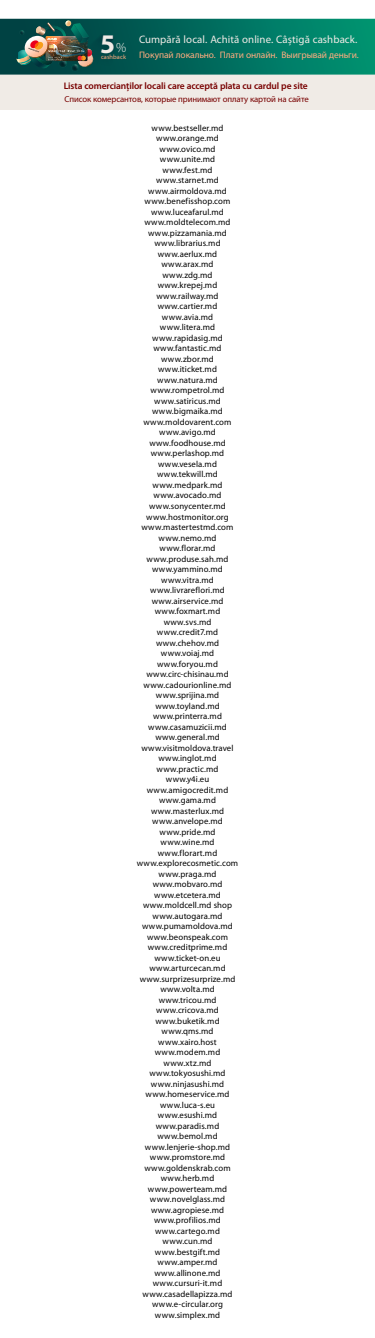
<style>
.page{position:relative;width:375px;height:1338px;background:#fff}
.page>*{position:absolute;margin:0;border:0;box-sizing:border-box;transform-origin:0 0}
.t1{font:700 27.02px "Myriad Pro";color:#f0ebe6}
.t2{font:10.85px "Myriad Pro";letter-spacing:.005em;color:#f0ebe6}
.t3{font:600 9.53px "Myriad Pro";letter-spacing:-.015em;color:#780000}
.t4{font:9.45px "Myriad Pro";letter-spacing:-.01em;color:#ffac7f}
.t5{font:8.75px/10.5px "Myriad Pro";letter-spacing:.015em;color:#000;text-align:center}
.t6{font:8.72px "Myriad Pro";letter-spacing:-.015em;color:#780000}
.t7{font:6.35px "Myriad Pro";letter-spacing:.01em;color:#ffac7f}
.s1{font-weight:300;font-size:13.75px}
</style>
<div class="page">
<div style="left:0;top:75px;width:375px;height:35px;background:#f0ebe6"></div>
<svg style="left:104px;top:19px;width:271px;height:56px;background:#017562"></svg>
<img style="left:0;top:19px;width:104px;height:56px">
<img style="left:24px;top:19px;width:28px;height:1px">
<img style="left:54px;top:19px;width:23px;height:1px">
<img style="left:69px;top:25px;width:55px;height:50px">
<img style="left:16px;top:20px;width:99px;height:52px">
<h1 class="t1" style="left:100px;top:26px;width:28px">5<span class="s1">%</span></h1>
<p class="t7" style="left:101px;top:53px;width:26px">cashback</p>
<p class="t2" style="left:139px;top:33px;width:220px">Cumpără local. Achită online. Câștigă cashback.</p>
<p class="t4" style="left:139px;top:49px;width:221px">Покупай локально. Плати онлайн. Выигрывай деньги.</p>
<p class="t3" style="left:64px;top:79px;width:246px">Lista comercianților locali care acceptă plata cu cardul pe site</p>
<p class="t6" style="left:65px;top:93px;width:246px">Список комерсантов, которые принимают оплату картой на сайте</p>
<p class="t5" style="left:137px;top:122px;width:103px">www.bestseller.md www.orange.md www.ovico.md www.unite.md www.fest.md www.starnet.md www.airmoldova.md www.benefisshop.com www.luceafarul.md www.moldtelecom.md www.pizzamania.md www.librarius.md www.aerlux.md www.arax.md www.zdg.md www.krepej.md www.railway.md www.cartier.md www.avia.md www.litera.md www.rapidasig.md www.fantastic.md www.zbor.md www.iticket.md www.natura.md www.rompetrol.md www.satiricus.md www.bigmaika.md www.moldovarent.com www.avigo.md www.foodhouse.md www.perlashop.md www.vesela.md www.tekwill.md www.medpark.md www.avocado.md www.sonycenter.md www.hostmonitor.org www.mastertestmd.com www.nemo.md www.florar.md www.produse.sah.md www.yammino.md www.vitra.md www.livrareflori.md www.airservice.md www.foxmart.md www.svs.md www.credit7.md www.chehov.md www.voiaj.md www.foryou.md www.circ-chisinau.md www.cadourionline.md www.sprijina.md www.toyland.md www.printerra.md www.casamuzicii.md www.general.md www.visitmoldova.travel www.inglot.md www.practic.md www.y4i.eu www.amigocredit.md www.gama.md www.masterlux.md www.anvelope.md www.pride.md www.wine.md www.florart.md www.explorecosmetic.com www.praga.md www.mobvaro.md www.etcetera.md www.moldcell.md shop www.autogara.md www.pumamoldova.md www.beonspeak.com www.creditprime.md www.ticket-on.eu www.arturcecan.md www.surprizesurprize.md www.volta.md www.tricou.md www.cricova.md www.buketik.md www.qms.md www.xairo.host www.modem.md www.xtz.md www.tokyosushi.md www.ninjasushi.md www.homeservice.md www.luca-s.eu www.esushi.md www.paradis.md www.bemol.md www.lenjerie-shop.md www.promstore.md www.goldenskrab.com www.herb.md www.powerteam.md www.novelglass.md www.agropiese.md www.profilios.md www.cartego.md www.cun.md www.bestgift.md www.amper.md www.allinone.md www.cursuri-it.md www.casadellapizza.md www.e-circular.org www.simplex.md</p>
</div>
